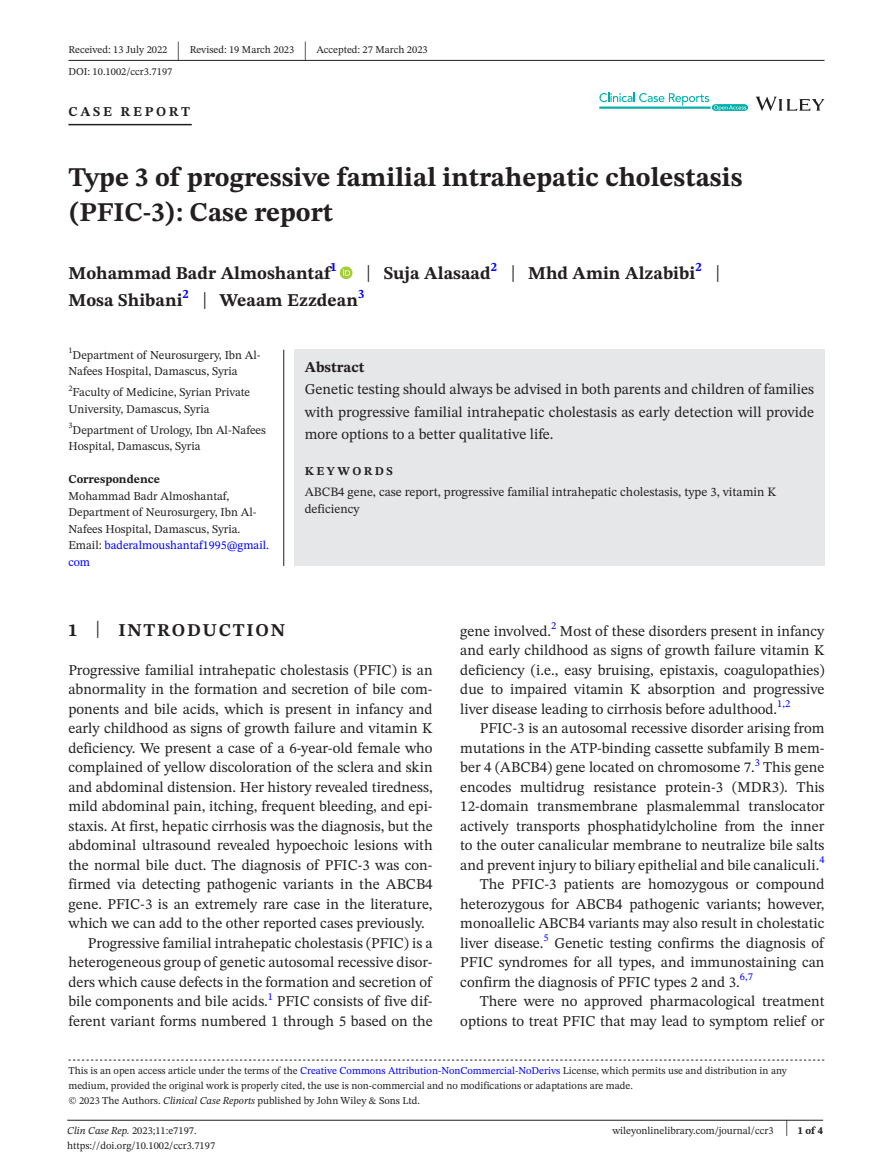
<style>
.page{position:relative;width:893px;height:1174px;background:#fff}
.page>*{position:absolute;margin:0;border:0;box-sizing:border-box;transform-origin:0 0}
.t1{font:700 27px/34.5px "STIX Two Text";color:#231f20}
.t2{font:25.65px "STIX Two Text";color:#231f20;scale:.49 1}
.t3{font:700 18px "STIX Two Text";color:#231f20}
.t4{font:700 18px "STIX Two Text";letter-spacing:.1em;color:#231f20}
.t5{font:15px/19.5px "STIX Two Text";color:#231f20;text-align:justify}
.t6{font:700 15px "STIX Two Text";color:#231f20}
.t7{font:700 13.5px "STIX Two Text";letter-spacing:.2em;color:#231f20}
.t8{font:12.75px/17.2px "STIX Two Text";color:#231f20}
.t9{font:12px/16.5px "STIX Two Text";color:#231f20}
.t10{font:700 12px "STIX Two Text";color:#231f20}
.t11{font:700 12px "STIX Two Text";letter-spacing:.2em;color:#231f20}
.t12{font:10.5px/15px "STIX Two Text";color:#231f20}
.t13{font:10.5px "STIX Two Text";color:#00f}
.t14{font:700 10.5px "STIX Two Text";color:#231f20}
.s1{font-weight:400;font-size:23.4px}
.s2{color:#00f}
.s3{font-weight:400;font-size:23.7px}
.s4{font-style:italic}
.s5{font-weight:400;font-size:22.2px}
</style>
<div class="page">
<hr style="left:67px;top:1119px;width:756px;height:1px;background:#231f20">
<svg style="left:756px;top:97px;width:68px;height:14px"></svg>
<svg style="left:599px;top:93px;width:149px;height:18px"></svg>
<hr style="left:68px;top:60px;width:756px;height:1px;background:#231f20">
<hr style="left:68px;top:124px;width:124px;height:1px;background:#231f20">
<div style="left:340px;top:266px;width:12px;height:13px;background:#a5cd39;border-radius:50%"></div>
<svg style="left:343px;top:269px;width:7px;height:7px"></svg>
<hr style="left:283px;top:350px;width:1px;height:216px;background:#231f20">
<div style="left:294px;top:350px;width:530px;height:174px;background:#e6e7e9"></div>
<div style="left:294px;top:523px;width:530px;height:43px;background:#e6e7e9"></div>
<svg style="left:68px;top:1059px;width:756px;height:1px"></svg>
<p class="t12" style="left:68px;top:42px;width:101px">Received: 13 July 2022</p>
<h2 class="t2" style="left:177px;top:32px;width:8px">|</h2>
<p class="t12" style="left:190px;top:42px;width:106px">Revised: 19 March 2023</p>
<h2 class="t2" style="left:304px;top:32px;width:8px">|</h2>
<p class="t12" style="left:316px;top:42px;width:113px">Accepted: 27 March 2023</p>
<p class="t12" style="left:68px;top:64px;width:105px">DOI: 10.1002/ccr3.7197</p>
<p class="t7" style="left:68px;top:101px;width:123px">CASE REPORT</p>
<h1 class="t1" style="left:68px;top:161px;width:676px">Type 3 of progressive familial intrahepatic cholestasis (PFIC-3): Case report</h1>
<p class="t3" style="left:68px;top:260px;width:270px">Mohammad Badr Almoshantaf<sup>1</sup></p>
<p class="t3" style="left:366px;top:260px;width:355px"><span class="s1">|</span> Suja Alasaad<sup>2</sup> <span class="s1">|</span> Mhd Amin Alzabibi<sup>2</sup> <span class="s1">|</span></p>
<p class="t3" style="left:68px;top:287px;width:297px">Mosa Shibani<sup>2</sup> <span class="s1">|</span> Weaam Ezzdean<sup>3</sup></p>
<p class="t9" style="left:68px;top:346px;width:194px"><sup>1</sup>Department of Neurosurgery, Ibn Al-<br>Nafees Hospital, Damascus, Syria</p>
<p class="t9" style="left:68px;top:384px;width:183px"><sup>2</sup>Faculty of Medicine, Syrian Private<br>University, Damascus, Syria</p>
<p class="t9" style="left:68px;top:421px;width:199px"><sup>3</sup>Department of Urology, Ibn Al-Nafees<br>Hospital, Damascus, Syria</p>
<p class="t10" style="left:68px;top:471px;width:93px">Correspondence</p>
<p class="t9" style="left:68px;top:487px;width:202px">Mohammad Badr Almoshantaf,<br>Department of Neurosurgery, Ibn Al-<br>Nafees Hospital, Damascus, Syria.<br>Email: <span class="s2">baderalmoushantaf1995@gmail. com</span></p>
<p class="t6" style="left:305px;top:356px;width:61px">Abstract</p>
<p class="t5" style="left:305px;top:378px;width:511px;line-height:22.5px">Genetic testing should always be advised in both parents and children of families with progressive familial intrahepatic cholestasis as early detection will provide more options to a better qualitative life.</p>
<p class="t11" style="left:305px;top:462px;width:90px">KEYWORDS</p>
<p class="t8" style="left:305px;top:483px;width:473px">ABCB4 gene, case report, progressive familial intrahepatic cholestasis, type 3, vitamin K deficiency</p>
<p class="t4" style="left:68px;top:617px;width:218px">1 <span class="s3">|</span> INTRODUCTION</p>
<p class="t5" style="left:68px;top:660px;width:366px">Progressive familial intrahepatic cholestasis (PFIC) is an</p>
<p class="t5" style="left:68px;top:679px;width:366px">abnormality in the formation and secretion of bile com-</p>
<p class="t5" style="left:68px;top:699px;width:366px">ponents and bile acids, which is present in infancy and</p>
<p class="t5" style="left:68px;top:718px;width:366px">early childhood as signs of growth failure and vitamin K</p>
<p class="t5" style="left:68px;top:738px;width:366px">deficiency. We present a case of a 6-year-old female who</p>
<p class="t5" style="left:68px;top:757px;width:366px">complained of yellow discoloration of the sclera and skin</p>
<p class="t5" style="left:68px;top:777px;width:366px">and abdominal distension. Her history revealed tiredness,</p>
<p class="t5" style="left:68px;top:796px;width:366px">mild abdominal pain, itching, frequent bleeding, and epi-</p>
<p class="t5" style="left:68px;top:816px;width:366px">staxis. At first, hepatic cirrhosis was the diagnosis, but the</p>
<p class="t5" style="left:68px;top:835px;width:366px">abdominal ultrasound revealed hypoechoic lesions with</p>
<p class="t5" style="left:68px;top:855px;width:366px">the normal bile duct. The diagnosis of PFIC-3 was con-</p>
<p class="t5" style="left:68px;top:874px;width:366px">firmed via detecting pathogenic variants in the ABCB4</p>
<p class="t5" style="left:68px;top:894px;width:366px">gene. PFIC-3 is an extremely rare case in the literature,</p>
<p class="t5" style="left:68px;top:913px;width:358px">which we can add to the other reported cases previously.</p>
<p class="t5" style="left:88px;top:933px;width:346px">Progressive familial intrahepatic cholestasis (PFIC) is a</p>
<p class="t5" style="left:68px;top:952px;width:366px">heterogeneous group of genetic autosomal recessive disor-</p>
<p class="t5" style="left:68px;top:972px;width:365px">ders which cause defects in the formation and secretion of</p>
<p class="t5" style="left:68px;top:991px;width:366px">bile components and bile acids.<sup>1</sup> PFIC consists of five dif-</p>
<p class="t5" style="left:68px;top:1011px;width:366px">ferent variant forms numbered 1 through 5 based on the</p>
<p class="t5" style="left:460px;top:621px;width:92px">gene involved.</p>
<p class="t13" style="left:551px;top:618px;width:7px">2</p>
<p class="t5" style="left:460px;top:621px;width:366px;text-indent:100px">Most of these disorders present in infancy and early childhood as signs of growth failure vitamin K deficiency (i.e., easy bruising, epistaxis, coagulopathies) due to impaired vitamin K absorption and progressive liver disease leading to cirrhosis before adulthood.</p>
<p class="t13" style="left:777px;top:696px;width:14px">1,2</p>
<p class="t5" style="left:460px;top:718px;width:366px;text-indent:20px">PFIC-3 is an autosomal recessive disorder arising from mutations in the ATP-binding cassette subfamily B mem&shy;ber 4 (ABCB4) gene located on chromosome 7.</p>
<p class="t13" style="left:755px;top:754px;width:7px">3</p>
<p class="t5" style="left:460px;top:757px;width:366px;text-indent:303px">This gene encodes multidrug resistance protein-3 (MDR3). This 12-domain transmembrane plasmalemmal translocator actively transports phosphatidylcholine from the inner to the outer canalicular membrane to neutralize bile salts and prevent injury to biliary epithelial and bile canaliculi.</p>
<p class="t13" style="left:819px;top:852px;width:7px">4</p>
<p class="t5" style="left:460px;top:874px;width:366px;text-indent:20px">The PFIC-3 patients are homozygous or compound heterozygous for ABCB4 pathogenic variants; however, monoallelic ABCB4 variants may also result in cholestatic liver disease.</p>
<p class="t13" style="left:543px;top:930px;width:7px">5</p>
<p class="t5" style="left:460px;top:933px;width:366px;text-indent:94px">Genetic testing confirms the diagnosis of PFIC syndromes for all types, and immunostaining can confirm the diagnosis of PFIC types 2 and 3.</p>
<p class="t13" style="left:740px;top:969px;width:14px">6,7</p>
<p class="t5" style="left:460px;top:991px;width:366px;text-align:right">There were no approved pharmacological treatment options to treat PFIC that may lead to symptom relief or</p>
<p class="t12" style="left:68px;top:1063px;width:720px">This is an open access article under the terms of the <span class="s2">Creative Commons Attribution-NonCommercial-NoDerivs</span> License, which permits use and distribution in any medium, provided the original work is properly cited, the use is non-commercial and no modifications or adaptations are made.<br>© 2023 The Authors. <span class="s4">Clinical Case Reports</span> published by John Wiley &amp; Sons Ltd.</p>
<p class="t12" style="left:67px;top:1123px;width:131px"><span class="s4">Clin Case Rep.</span> 2023;11:e7197.</p>
<p class="t14" style="left:785px;top:1123px;width:39px"><span class="s5">|</span> 1 of 4</p>
<p class="t12" style="left:67px;top:1138px;width:150px">https://doi.org/10.1002/ccr3.7197</p>
<p class="t12" style="left:612px;top:1123px;width:163px">wileyonlinelibrary.com/journal/ccr3</p>
</div>
